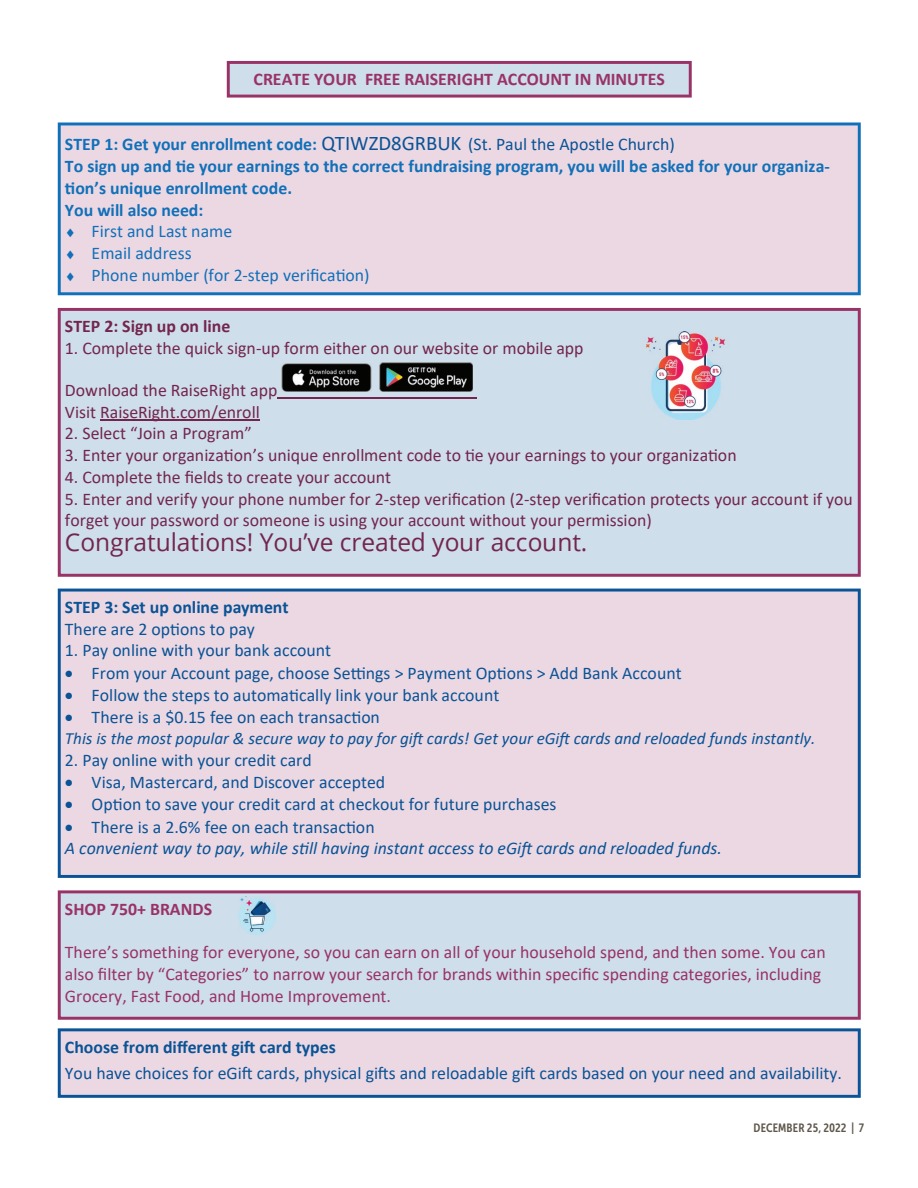
<style>
.page{position:relative;width:918px;height:1188px;background:#fff}
.page>*{position:absolute;margin:0;border:0;box-sizing:border-box;transform-origin:0 0}
.t1{font:24.6px "Open Sans";color:#73254e}
.t2{font:17.85px "Calibri";color:#095396}
.t3{font:17.85px/21.8px "Calibri";color:#73254e}
.t4{font:17.85px/21.8px "Calibri";color:#993267}
.t5{font:700 17.85px/22px "Calibri";color:#1070b9}
.t6{font:italic 17.85px/21.8px "Calibri";color:#095396}
.t7{font:17.85px "Calibri";color:#1070b9}
.t8{font:700 17.85px "Calibri";color:#095396}
.t9{font:700 17.85px "Calibri";color:#993267}
.t10{font:700 17.85px "Calibri";color:#73254e}
.t11{font:italic 17.1px "Calibri";color:#095396}
.t12{font:12px "Museo Sans Cond 700";letter-spacing:.01em;color:#5e574b}
.s1{font-weight:400;font-size:20.85px;color:#095396}
.s2{font-weight:400;color:#095396}
.s3{font-style:normal}
</style>
<div class="page">
<div style="left:58px;top:122px;width:803px;height:173px;background:#ecd8e2"></div>
<div style="left:58px;top:308px;width:803px;height:269px;background:#cedeea"></div>
<hr style="left:278px;top:398px;width:199px;height:1px;background:#73254e">
<hr style="left:100px;top:420px;width:160px;height:1px;background:#73254e">
<img style="left:282px;top:364px;width:89px;height:28px">
<img style="left:380px;top:363px;width:93px;height:29px">
<img style="left:637px;top:332px;width:96px;height:88px">
<div style="left:58px;top:589px;width:803px;height:289px;background:#ecd8e2"></div>
<svg style="left:227px;top:61px;width:465px;height:37px;background:#c5c1d4"></svg>
<svg style="left:58px;top:890px;width:803px;height:130px;background:#cbd5e3"></svg>
<img style="left:239px;top:897px;width:36px;height:38px">
<svg style="left:58px;top:1028px;width:803px;height:70px;background:#d7ccdb"></svg>
<p class="t9" style="left:254px;top:67px;width:413px">CREATE YOUR FREE RAISERIGHT ACCOUNT IN MINUTES</p>
<p class="t5" style="left:65px;top:133px;width:766px">STEP 1: Get your enrollment code: <span class="s1">QTIWZD8GRBUK</span> <span class="s2">(St. Paul the Apostle Church)<br></span>To sign up and tie your earnings to the correct fundraising program, you will be asked for your organiza&shy;tion’s unique enrollment code.<br>You will also need:</p>
<p class="t7" style="left:65px;top:219px;width:169px">◻ First and Last name</p>
<p class="t7" style="left:65px;top:241px;width:128px">◻ Email address</p>
<p class="t7" style="left:65px;top:263px;width:306px">◻ Phone number (for 2-step verification)</p>
<p class="t10" style="left:65px;top:314px;width:167px">STEP 2: Sign up on line</p>
<p class="t3" style="left:65px;top:337px;width:520px">1. Complete the quick sign-up form either on our website or mobile app</p>
<p class="t3" style="left:65px;top:379px;width:214px">Download the RaiseRight app<br>Visit RaiseRight.com/enroll</p>
<p class="t3" style="left:65px;top:422px;width:188px">2. Select “Join a Program”</p>
<p class="t3" style="left:65px;top:444px;width:673px">3. Enter your organization’s unique enrollment code to tie your earnings to your organization</p>
<p class="t3" style="left:65px;top:466px;width:328px">4. Complete the fields to create your account</p>
<p class="t3" style="left:65px;top:487px;width:790px">5. Enter and verify your phone number for 2-step verification (2-step verification protects your account if you forget your password or someone is using your account without your permission)</p>
<h1 class="t1" style="left:65px;top:525px;width:524px">Congratulations! You’ve created your account.</h1>
<p class="t8" style="left:65px;top:594px;width:225px">STEP 3: Set up online payment</p>
<p class="t2" style="left:65px;top:616px;width:191px">There are 2 options to pay</p>
<p class="t2" style="left:65px;top:638px;width:268px">1. Pay online with your bank account</p>
<p class="t2" style="left:65px;top:660px;width:618px">• From your Account page, choose Settings &gt; Payment Options &gt; Add Bank Account</p>
<p class="t2" style="left:65px;top:683px;width:436px">• Follow the steps to automatically link your bank account</p>
<p class="t2" style="left:65px;top:705px;width:317px">• There is a $0.15 fee on each transaction</p>
<p class="t11" style="left:65px;top:727px;width:752px">This is the most popular &amp; secure way to pay for gift cards! Get your eGift cards and reloaded funds instantly.</p>
<p class="t2" style="left:65px;top:748px;width:248px">2. Pay online with your credit card</p>
<p class="t2" style="left:65px;top:770px;width:322px">• Visa, Mastercard, and Discover accepted</p>
<p class="t2" style="left:65px;top:792px;width:493px">• Option to save your credit card at checkout for future purchases</p>
<p class="t6" style="left:65px;top:815px;width:659px">• <span class="s3">There is a 2.6% fee on each transaction<br></span>A convenient way to pay, while still having instant access to eGift cards and reloaded funds.</p>
<p class="t9" style="left:65px;top:896px;width:149px">SHOP 750+ BRANDS</p>
<p class="t4" style="left:65px;top:941px;width:762px">There’s something for everyone, so you can earn on all of your household spend, and then some. You can also filter by “Categories” to narrow your search for brands within specific spending categories, including<br>Grocery, Fast Food, and Home Improvement.</p>
<p class="t8" style="left:65px;top:1034px;width:272px">Choose from different gift card types</p>
<p class="t2" style="left:65px;top:1060px;width:779px">You have choices for eGift cards, physical gifts and reloadable gift cards based on your need and availability.</p>
<p class="t12" style="left:754px;top:1121px;width:112px">DECEMBER 25, 2022 | 7</p>
</div>
